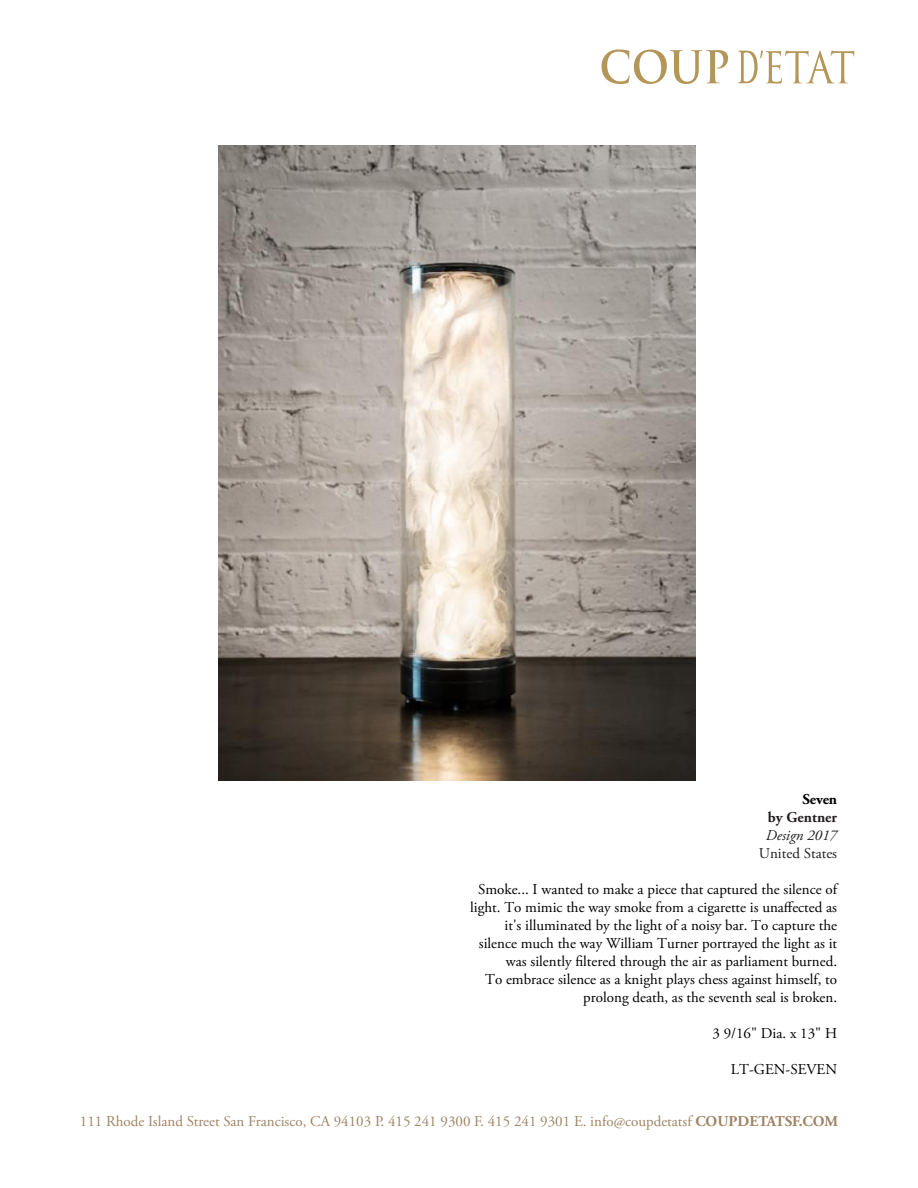
<style>
.page{position:relative;width:918px;height:1188px;background:#fff}
.page>*{position:absolute;margin:0;border:0;box-sizing:border-box;transform-origin:0 0}
.t1{font:15px/18px "Adobe Garamond Pro";color:#000;text-align:right}
.t2{font:15px "Adobe Garamond Pro";color:#9e8464}
.t3{font:15px "Adobe Garamond Pro";color:#231f20}
.t4{font:italic 15px "Adobe Garamond Pro";color:#231f20}
.t5{font:700 15px "Adobe Garamond Pro";color:#231f20}
.t6{font:700 15px "Adobe Garamond Pro";letter-spacing:-.01em;color:#000}
.s1{font-weight:700}
</style>
<div class="page">
<svg style="left:601px;top:49px;width:127px;height:35px"></svg>
<svg style="left:738px;top:51px;width:116px;height:33px"></svg>
<img style="left:219px;top:146px;width:476px;height:635px">
<p class="t6" style="left:802px;top:790px;width:36px">Seven</p>
<p class="t5" style="left:768px;top:808px;width:71px">by Gentner</p>
<p class="t4" style="left:766px;top:826px;width:73px">Design 2017</p>
<p class="t3" style="left:759px;top:844px;width:80px">United States</p>
<p class="t1" style="left:470px;top:880px;width:368px">Smoke... I wanted to make a piece that captured the silence of light. To mimic the way smoke from a cigarette is unaffected as it's illuminated by the light of a noisy bar. To capture the silence much the way William Turner portrayed the light as it was silently filtered through the air as parliament burned.<br>To embrace silence as a knight plays chess against himself, to prolong death, as the seventh seal is broken.</p>
<p class="t1" style="left:712px;top:1024px;width:126px">3 9/16" Dia. x 13" H</p>
<p class="t1" style="left:731px;top:1060px;width:108px">LT-GEN-SEVEN</p>
<p class="t2" style="left:80px;top:1112px;width:760px">111 Rhode Island Street San Francisco, CA 94103 P. 415 241 9300 F. 415 241 9301 E. info@coupdetatsf <span class="s1">COUPDETATSF.COM</span></p>
</div>
